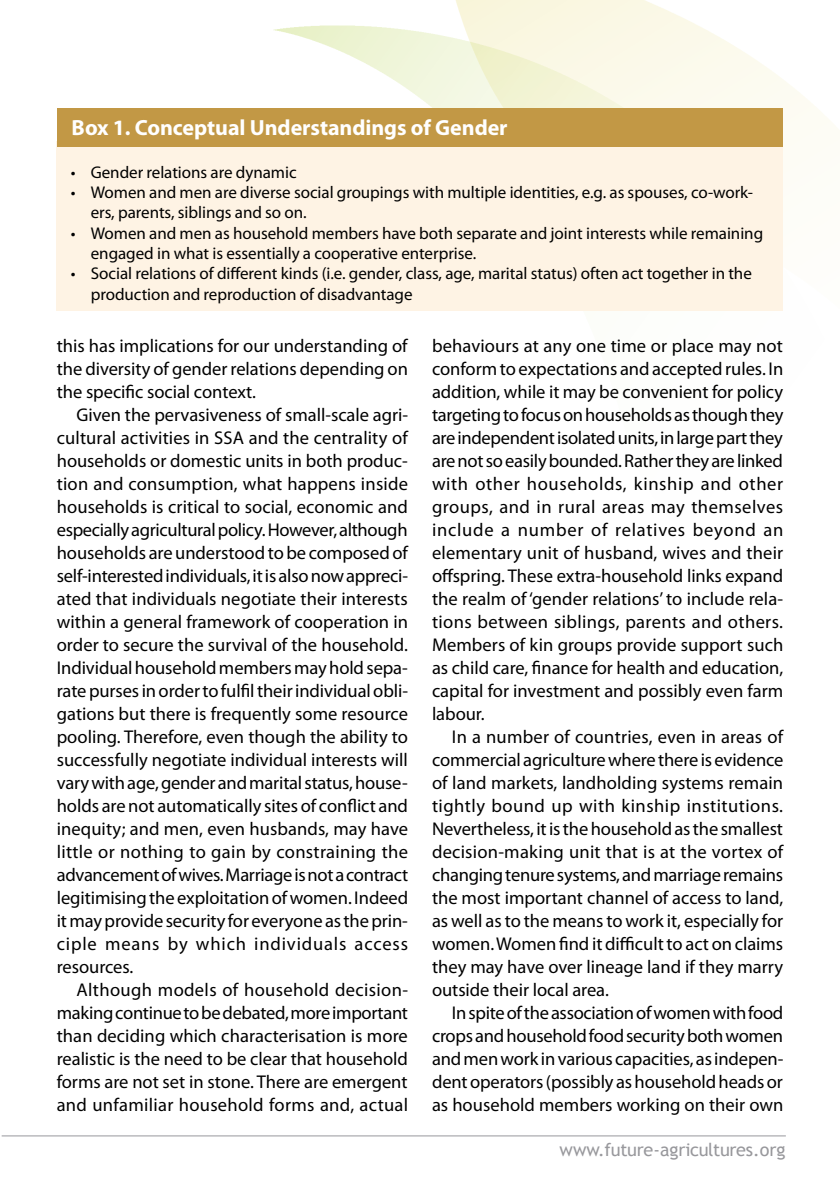
<style>
.page{position:relative;width:840px;height:1191px;background:#fff}
.page>*{position:absolute;margin:0;border:0;box-sizing:border-box;transform-origin:0 0}
.t1{font:700 22px "Myriad Pro";letter-spacing:-.005em;color:#fff}
.t2{font:18.4px/23px "Myriad Pro";color:#000;text-align:justify}
.t3{font:18px "Trebuchet MS";letter-spacing:-.015em;color:#98989c}
.t4{font:17px/20.2px "Myriad Pro";letter-spacing:-.005em;color:#000}
</style>
<div class="page">
<hr style="left:2px;top:1135px;width:783px;height:1px;background:#98989c">
<img style="left:269px;top:22px;width:570px;height:382px">
<div style="left:57px;top:141px;width:725px;height:169px;background:#fef3e4"></div>
<div style="left:57px;top:108px;width:725px;height:39px;background:#c29845"></div>
<p class="t1" style="left:72px;top:113px;width:437px">Box 1. Conceptual Understandings of Gender</p>
<p class="t4" style="left:71px;top:162px;width:227px">• Gender relations are dynamic</p>
<p class="t4" style="left:91px;top:182px;width:663px;text-indent:-20px">• Women and men are diverse social groupings with multiple identities, e.g. as spouses, co-work&shy;ers, parents, siblings and so on.</p>
<p class="t4" style="left:91px;top:223px;width:673px;text-indent:-20px">• Women and men as household members have both separate and joint interests while remaining engaged in what is essentially a cooperative enterprise.</p>
<p class="t4" style="left:91px;top:263px;width:662px;text-indent:-20px">• Social relations of different kinds (i.e. gender, class, age, marital status) often act together in the production and reproduction of disadvantage</p>
<p class="t2" style="left:57px;top:334px;width:352px">this has implications for our understanding of the diversity of gender relations depending on the specific social context.</p>
<p class="t2" style="left:57px;top:403px;width:353px;text-indent:20px">Given the pervasiveness of small-scale agri&shy;cultural activities in SSA and the centrality of households or domestic units in both produc&shy;tion and consumption, what happens inside households is critical to social, economic and especially agricultural policy. However, although households are understood to be composed of self-interested individuals, it is also now appreci&shy;ated that individuals negotiate their interests within a general framework of cooperation in order to secure the survival of the household.<br>Individual household members may hold sepa&shy;rate purses in order to fulfil their individual obli&shy;gations but there is frequently some resource pooling. Therefore, even though the ability to successfully negotiate individual interests will vary with age, gender and marital status, house&shy;holds are not automatically sites of conflict and inequity; and men, even husbands, may have little or nothing to gain by constraining the advancement of wives. Marriage is not a contract legitimising the exploitation of women. Indeed it may provide security for everyone as the prin&shy;ciple means by which individuals access resources.</p>
<p class="t2" style="left:57px;top:978px;width:353px;text-indent:20px">Although models of household decision&shy;making continue to be debated, more important than deciding which characterisation is more realistic is the need to be clear that household forms are not set in stone. There are emergent and unfamiliar household forms and, actual</p>
<p class="t2" style="left:432px;top:334px;width:353px">behaviours at any one time or place may not conform to expectations and accepted rules. In addition, while it may be convenient for policy targeting to focus on households as though they are independent isolated units, in large part they are not so easily bounded. Rather they are linked with other households, kinship and other groups, and in rural areas may themselves include a number of relatives beyond an elementary unit of husband, wives and their offspring. These extra-household links expand the realm of ‘gender relations’ to include rela&shy;tions between siblings, parents and others.<br>Members of kin groups provide support such as child care, finance for health and education, capital for investment and possibly even farm labour.</p>
<p class="t2" style="left:432px;top:725px;width:353px;text-indent:20px">In a number of countries, even in areas of commercial agriculture where there is evidence of land markets, landholding systems remain tightly bound up with kinship institutions.<br>Nevertheless, it is the household as the smallest decision-making unit that is at the vortex of changing tenure systems, and marriage remains the most important channel of access to land, as well as to the means to work it, especially for women. Women find it difficult to act on claims they may have over lineage land if they marry outside their local area.</p>
<p class="t2" style="left:432px;top:1001px;width:352px;text-indent:20px">In spite of the association of women with food crops and household food security both women and men work in various capacities, as indepen&shy;dent operators (possibly as household heads or as household members working on their own</p>
<p class="t3" style="left:559px;top:1139px;width:227px">www.future-agricultures.org</p>
</div>
